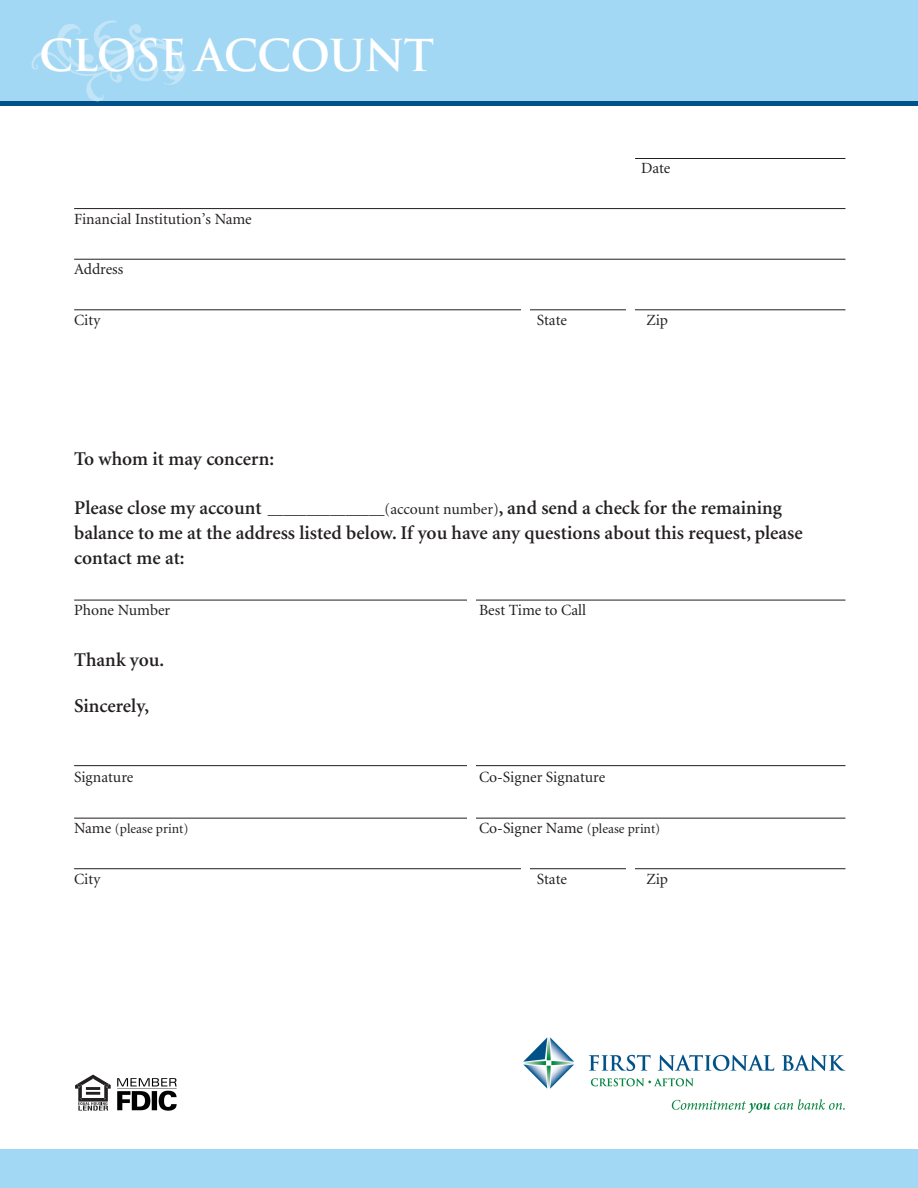
<style>
.page{position:relative;width:918px;height:1188px;background:#fff}
.page>*{position:absolute;margin:0;border:0;box-sizing:border-box;transform-origin:0 0}
.t1{font:700 42.9px "Trajan";letter-spacing:-.025em;color:#fff}
.t2{font:600 19.5px/25.3px "Minion";color:#231f20}
.t3{font:15.6px "Minion";color:#231f20}
.t4{font:13.65px "Minion";color:#231f20}
.s1{font-weight:400;font-size:15.6px}
.s2{font-size:15.6px}
.s3{font-size:13.65px}
</style>
<div class="page">
<div style="left:0;top:0;width:918px;height:106px;background:#005187"></div>
<div style="left:0;top:0;width:918px;height:101px;background:#a3d8f4"></div>
<img style="left:31px;top:20px;width:155px;height:81px">
<div style="left:0;top:1149px;width:918px;height:39px;background:#a3d8f4"></div>
<hr style="left:74px;top:208px;width:771px;height:1px;background:#231f20">
<hr style="left:74px;top:259px;width:771px;height:1px;background:#231f20">
<hr style="left:74px;top:309px;width:771px;height:1px;background:#231f20">
<hr style="left:74px;top:600px;width:771px;height:1px;background:#231f20">
<hr style="left:74px;top:765px;width:771px;height:1px;background:#231f20">
<hr style="left:74px;top:818px;width:771px;height:1px;background:#231f20">
<hr style="left:74px;top:868px;width:771px;height:1px;background:#231f20">
<hr style="left:635px;top:158px;width:210px;height:1px;background:#231f20">
<div style="left:521px;top:302px;width:9px;height:31px;background:#fff"></div>
<div style="left:626px;top:302px;width:9px;height:31px;background:#fff"></div>
<div style="left:467px;top:590px;width:9px;height:244px;background:#fff"></div>
<div style="left:521px;top:860px;width:9px;height:31px;background:#fff"></div>
<div style="left:626px;top:860px;width:9px;height:31px;background:#fff"></div>
<svg style="left:75px;top:1075px;width:36px;height:36px"></svg>
<img style="left:118px;top:1079px;width:59px;height:31px">
<img style="left:523px;top:1037px;width:323px;height:77px">
<h1 class="t1" style="left:39px;top:31px;width:397px">CLOSE ACCOUNT</h1>
<p class="t3" style="left:641px;top:162px;width:31px">Date</p>
<p class="t3" style="left:74px;top:212px;width:179px">Financial Institution’s Name</p>
<p class="t3" style="left:74px;top:263px;width:51px">Address</p>
<p class="t3" style="left:74px;top:314px;width:28px">City</p>
<p class="t3" style="left:537px;top:314px;width:32px">State</p>
<p class="t3" style="left:647px;top:314px;width:23px">Zip</p>
<p class="t2" style="left:74px;top:448px;width:201px">To whom it may concern:</p>
<p class="t2" style="left:74px;top:496px;width:730px">Please close my account <span class="s1">_______________(account number)</span>, and send a check for the remaining balance to me at the address listed below. If you have any questions about this request, please contact me at:</p>
<p class="t3" style="left:74px;top:604px;width:98px">Phone Number</p>
<p class="t3" style="left:479px;top:604px;width:108px">Best Time to Call</p>
<p class="t2" style="left:74px;top:648px;width:92px">Thank you.</p>
<p class="t2" style="left:74px;top:695px;width:76px">Sincerely,</p>
<p class="t3" style="left:74px;top:771px;width:61px">Signature</p>
<p class="t3" style="left:479px;top:771px;width:128px">Co-Signer Signature</p>
<p class="t4" style="left:74px;top:823px;width:116px"><span class="s2">Name</span> (please print)</p>
<p class="t3" style="left:479px;top:822px;width:183px">Co-Signer Name <span class="s3">(please print)</span></p>
<p class="t3" style="left:74px;top:873px;width:28px">City</p>
<p class="t3" style="left:537px;top:873px;width:32px">State</p>
<p class="t3" style="left:647px;top:873px;width:23px">Zip</p>
</div>
